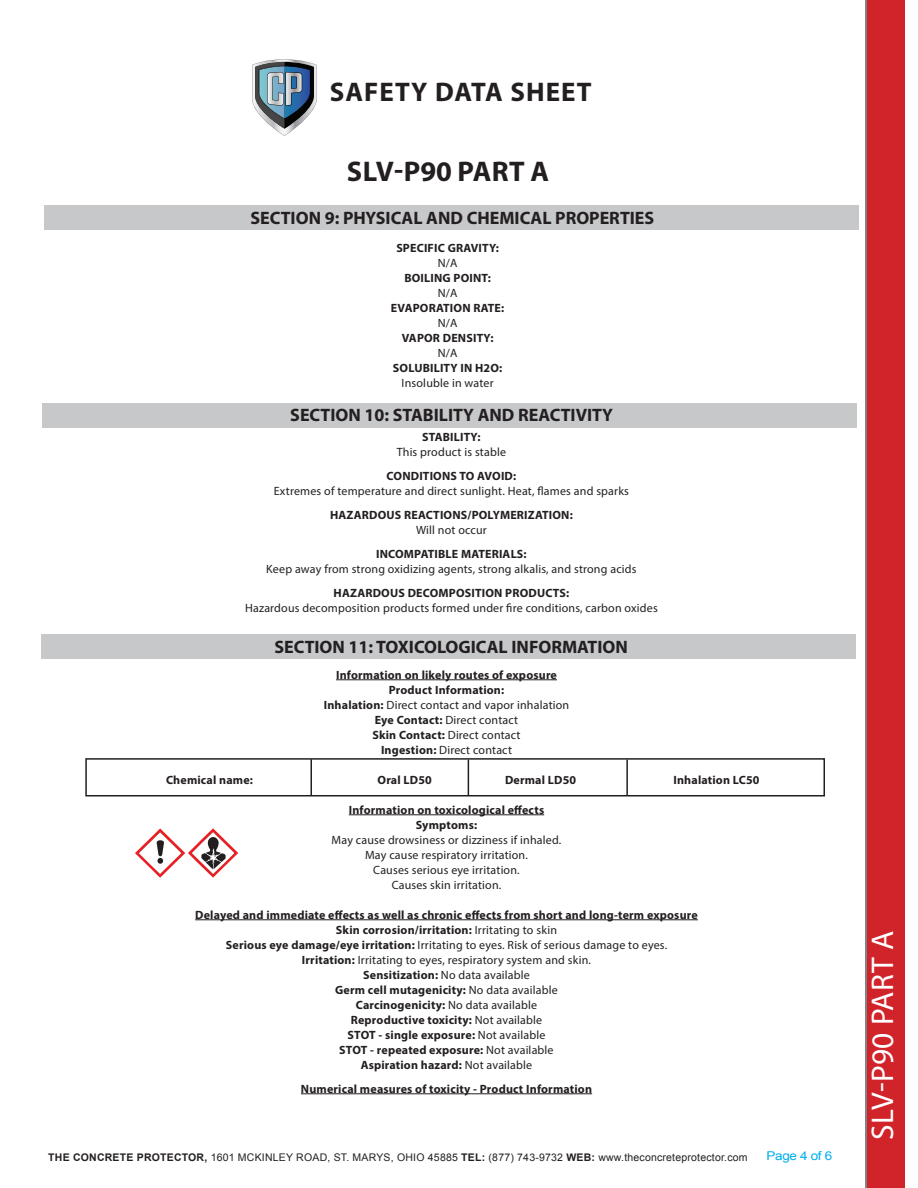
<style>
.page{position:relative;width:918px;height:1188px;background:#fff}
.page>*{position:absolute;margin:0;border:0;box-sizing:border-box;transform-origin:0 0}
.t1{font:31.5px "Myriad Pro";letter-spacing:.01em;color:#fff}
.t2{font:700 28.5px "Myriad Pro";letter-spacing:.005em;color:#231f20}
.t3{font:700 27px "Myriad Pro";letter-spacing:.04em;color:#231f20}
.t4{font:700 18px "Myriad Pro";color:#231f20}
.t5{font:12.15px "Arial";letter-spacing:-.025em;color:#00aeef;scale:1.11 1}
.t6{font:700 12px/15px "Myriad Pro";letter-spacing:.015em;color:#231f20;text-align:center}
.t7{font:12px/15px "Myriad Pro";letter-spacing:.015em;color:#231f20;text-align:center}
.t8{font:10.5px "Arial";letter-spacing:.02em;color:#231f20}
.s1{font-weight:400}
.s2{font-weight:700}
</style>
<div class="page">
<div style="left:44px;top:205px;width:814px;height:25px;background:#c7c8ca"></div>
<div style="left:42px;top:403px;width:815px;height:24px;background:#c7c8ca"></div>
<div style="left:866px;top:0;width:39px;height:1188px;background:#d1232a"></div>
<hr style="left:865px;top:0;width:1px;height:1188px;background:#808285">
<svg style="left:252px;top:59px;width:65px;height:77px"></svg>
<div style="left:42px;top:634px;width:814px;height:25px;background:#c7c8ca"></div>
<hr style="left:336px;top:679px;width:221px;height:1px;background:#231f20">
<hr style="left:349px;top:814px;width:195px;height:1px;background:#231f20">
<hr style="left:195px;top:919px;width:503px;height:1px;background:#231f20">
<hr style="left:301px;top:1093px;width:291px;height:1px;background:#231f20">
<div style="left:85px;top:758px;width:740px;height:38px;border:2px solid #231f20"></div>
<svg style="left:135px;top:828px;width:50px;height:50px"></svg>
<svg style="left:139px;top:832px;width:42px;height:42px"></svg>
<svg style="left:157px;top:840px;width:7px;height:24px"></svg>
<svg style="left:188px;top:828px;width:50px;height:50px"></svg>
<svg style="left:192px;top:832px;width:42px;height:42px"></svg>
<hr style="left:310px;top:759px;width:2px;height:37px;background:#231f20">
<hr style="left:468px;top:760px;width:1px;height:36px;background:#231f20">
<hr style="left:626px;top:760px;width:2px;height:36px;background:#231f20">
<h3 class="t3" style="left:330px;top:75px;width:263px">SAFETY DATA SHEET</h3>
<h2 class="t2" style="left:347px;top:153px;width:204px">SLV-P90 PART A</h2>
<h3 class="t4" style="left:250px;top:207px;width:405px">SECTION 9: PHYSICAL AND CHEMICAL PROPERTIES</h3>
<p class="t6" style="left:396px;top:240px;width:104px">SPECIFIC GRAVITY:</p>
<p class="t7" style="left:438px;top:255px;width:21px">N/A</p>
<p class="t6" style="left:404px;top:270px;width:88px">BOILING POINT:</p>
<p class="t7" style="left:438px;top:285px;width:21px">N/A</p>
<p class="t6" style="left:391px;top:300px;width:115px">EVAPORATION RATE:</p>
<p class="t7" style="left:438px;top:315px;width:21px">N/A</p>
<p class="t6" style="left:402px;top:330px;width:93px">VAPOR DENSITY:</p>
<p class="t7" style="left:438px;top:345px;width:21px">N/A</p>
<p class="t6" style="left:393px;top:360px;width:111px">SOLUBILITY IN H2O:</p>
<p class="t7" style="left:402px;top:375px;width:94px">Insoluble in water</p>
<h3 class="t4" style="left:290px;top:404px;width:324px">SECTION 10: STABILITY AND REACTIVITY</h3>
<p class="t6" style="left:422px;top:429px;width:60px">STABILITY:</p>
<p class="t7" style="left:397px;top:444px;width:111px">This product is stable</p>
<p class="t6" style="left:387px;top:468px;width:131px">CONDITIONS TO AVOID:</p>
<p class="t7" style="left:274px;top:483px;width:357px">Extremes of temperature and direct sunlight. Heat, flames and sparks</p>
<p class="t6" style="left:330px;top:507px;width:244px">HAZARDOUS REACTIONS/POLYMERIZATION:</p>
<p class="t7" style="left:416px;top:522px;width:72px">Will not occur</p>
<p class="t6" style="left:376px;top:546px;width:152px">INCOMPATIBLE MATERIALS:</p>
<p class="t7" style="left:266px;top:561px;width:372px">Keep away from strong oxidizing agents, strong alkalis, and strong acids</p>
<p class="t6" style="left:334px;top:585px;width:237px">HAZARDOUS DECOMPOSITION PRODUCTS:</p>
<p class="t7" style="left:245px;top:600px;width:414px">Hazardous decomposition products formed under fire conditions, carbon oxides</p>
<h3 class="t4" style="left:274px;top:635px;width:355px">SECTION 11: TOXICOLOGICAL INFORMATION</h3>
<p class="t6" style="left:324px;top:667px;width:247px">Information on likely routes of exposure Product Information:<br>Inhalation: <span class="s1">Direct contact and vapor inhalation </span>Eye Contact: <span class="s1">Direct contact<br></span>Skin Contact: <span class="s1">Direct contact<br></span>Ingestion: <span class="s1">Direct contact</span></p>
<p class="t6" style="left:166px;top:772px;width:89px">Chemical name:</p>
<p class="t6" style="left:378px;top:772px;width:56px">Oral LD50</p>
<p class="t6" style="left:505px;top:772px;width:73px">Dermal LD50</p>
<p class="t6" style="left:673px;top:772px;width:88px">Inhalation LC50</p>
<p class="t6" style="left:349px;top:802px;width:197px">Information on toxicological effects<br>Symptoms:</p>
<p class="t7" style="left:332px;top:832px;width:231px">May cause drowsiness or dizziness if inhaled.<br>May cause respiratory irritation.<br>Causes serious eye irritation.<br>Causes skin irritation.</p>
<p class="t6" style="left:195px;top:907px;width:504px">Delayed and immediate effects as well as chronic effects from short and long-term exposure Skin corrosion/irritation: <span class="s1">Irritating to skin<br></span>Serious eye damage/eye irritation: <span class="s1">Irritating to eyes. Risk of serious damage to eyes.<br></span>Irritation: <span class="s1">Irritating to eyes, respiratory system and skin.<br></span>Sensitization: <span class="s1">No data available<br></span>Germ cell mutagenicity: <span class="s1">No data available<br></span>Carcinogenicity: <span class="s1">No data available<br></span>Reproductive toxicity: <span class="s1">Not available<br></span>STOT - single exposure: <span class="s1">Not available<br></span>STOT - repeated exposure: <span class="s1">Not available<br></span>Aspiration hazard: <span class="s1">Not available</span></p>
<p class="t6" style="left:301px;top:1081px;width:293px">Numerical measures of toxicity - Product Information</p>
<p class="t8" style="left:48px;top:1150px;width:701px"><span class="s2">THE CONCRETE PROTECTOR,</span> 1601 MCKINLEY ROAD, ST. MARYS, OHIO 45885 <span class="s2">TEL:</span> (877) 743-9732 <span class="s2">WEB:</span> www.theconcreteprotector.com</p>
<p class="t5" style="left:767px;top:1148px;width:61px">Page 4 of 6</p>
<h1 class="t1" style="left:863px;top:1140px;width:211px;rotate:-90deg">SLV-P90 PART A</h1>
</div>
